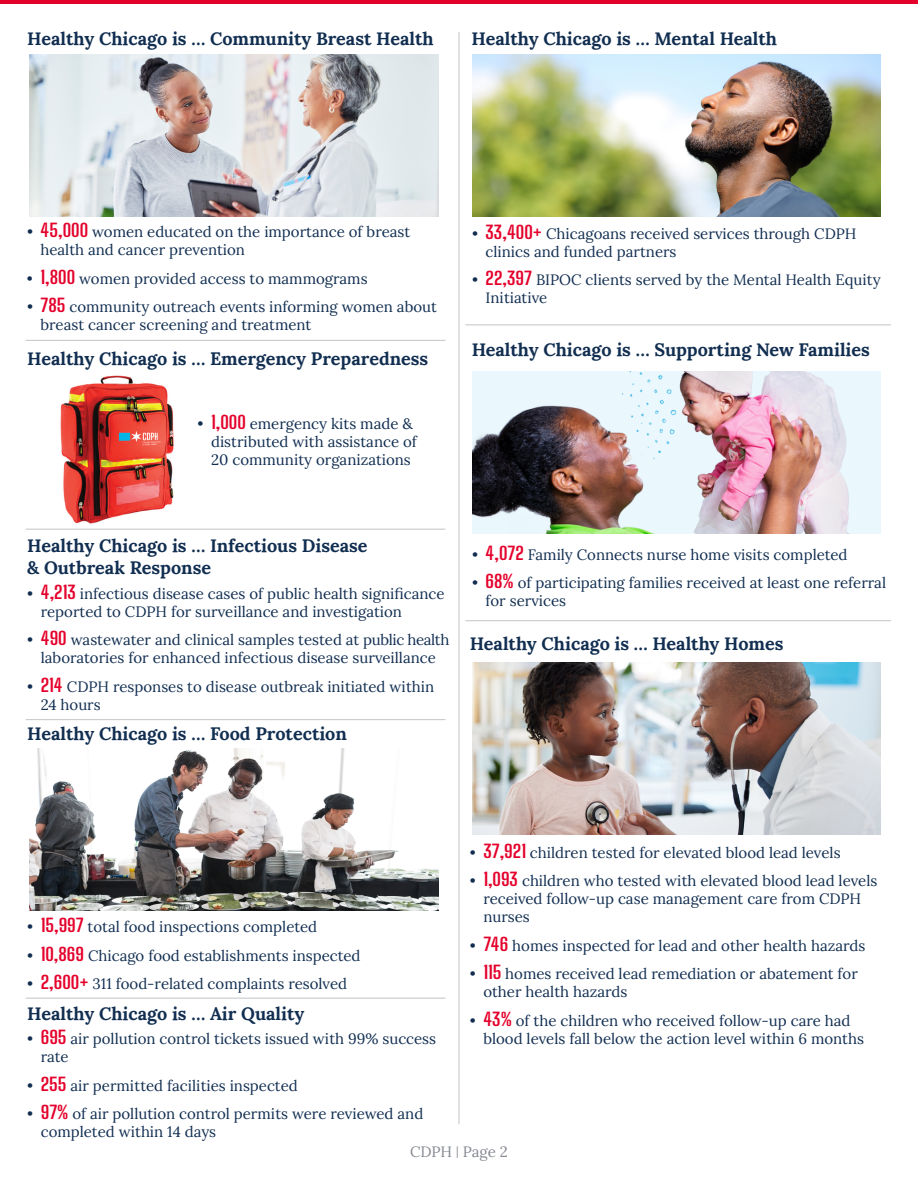
<style>
.page{position:relative;width:918px;height:1188px;background:#fff}
.page>*{position:absolute;margin:0;border:0;box-sizing:border-box;transform-origin:0 0}
.t1{font:700 18px/21.6px "Lora";color:#112e51}
.t2{font:15px/18px "Lora";color:#112e51}
.t3{font:15px "Lora";letter-spacing:-.005em;color:#848890}
.s1{font-family:"Big Shoulders Text";font-weight:700;font-size:18px;color:#e4002b}
.s2{font-size:11.25px}
</style>
<div class="page">
<hr style="left:459px;top:32px;width:1px;height:1092px;background:#aeb0b5">
<hr style="left:0;top:0;width:918px;height:4px;background:#e4002b">
<hr style="left:26px;top:529px;width:420px;height:1px;background:#aeb0b5">
<hr style="left:26px;top:719px;width:420px;height:1px;background:#aeb0b5">
<hr style="left:26px;top:998px;width:420px;height:1px;background:#aeb0b5">
<hr style="left:26px;top:340px;width:420px;height:1px;background:#aeb0b5">
<hr style="left:465px;top:620px;width:426px;height:1px;background:#aeb0b5">
<hr style="left:465px;top:325px;width:426px;height:1px;background:#aeb0b5">
<img style="left:29px;top:749px;width:409px;height:162px">
<img style="left:29px;top:54px;width:409px;height:162px">
<img style="left:60px;top:375px;width:114px;height:149px">
<img style="left:472px;top:54px;width:409px;height:162px">
<img style="left:472px;top:371px;width:409px;height:162px">
<img style="left:472px;top:663px;width:409px;height:171px">
<p class="t1" style="left:27px;top:26px;width:408px">Healthy Chicago is … Community Breast Health</p>
<p class="t1" style="left:472px;top:26px;width:307px">Healthy Chicago is … Mental Health</p>
<p class="t2" style="left:40px;top:222px;width:371px;text-indent:-13px">• <span class="s1">45,000</span> women educated on the importance of breast health and cancer prevention</p>
<p class="t2" style="left:27px;top:269px;width:342px">• <span class="s1">1,800</span> women provided access to mammograms</p>
<p class="t2" style="left:41px;top:297px;width:398px;text-indent:-14px">• <span class="s1">785</span> community outreach events informing women about breast cancer screening and treatment</p>
<p class="t1" style="left:27px;top:346px;width:403px">Healthy Chicago is … Emergency Preparedness</p>
<p class="t2" style="left:211px;top:413px;width:207px;text-indent:-13px">• <span class="s1">1,000</span> emergency kits made &amp; distributed with assistance of<br>20 community organizations</p>
<p class="t2" style="left:486px;top:224px;width:372px;text-indent:-14px">• <span class="s1">33,400+</span> Chicagoans received services through CDPH clinics and funded partners</p>
<p class="t2" style="left:486px;top:270px;width:397px;text-indent:-13px">• <span class="s1">22,397</span> BIPOC clients served by the Mental Health Equity<br>Initiative</p>
<p class="t1" style="left:472px;top:337px;width:400px">Healthy Chicago is … Supporting New Families</p>
<p class="t1" style="left:27px;top:533px;width:342px">Healthy Chicago is … Infectious Disease &amp; Outbreak Response</p>
<p class="t2" style="left:41px;top:583px;width:405px;text-indent:-13px">• <span class="s1">4,213</span> infectious disease cases of public health significance reported to CDPH for surveillance and investigation</p>
<p class="t2" style="left:27px;top:630px;width:424px;text-align:center">• <span class="s1">490</span> wastewater and clinical samples tested at public health laboratories for enhanced infectious disease surveillance</p>
<p class="t2" style="left:41px;top:676px;width:395px;text-indent:-14px">• <span class="s1">214</span> CDPH responses to disease outbreak initiated within<br>24 hours</p>
<p class="t1" style="left:27px;top:720px;width:321px">Healthy Chicago is … Food Protection</p>
<p class="t2" style="left:472px;top:544px;width:377px">• <span class="s1">4,072</span> Family Connects nurse home visits completed</p>
<p class="t2" style="left:486px;top:573px;width:402px;text-indent:-13px">• <span class="s1">68%</span> of participating families received at least one referral for services</p>
<p class="t1" style="left:470px;top:631px;width:315px">Healthy Chicago is … Healthy Homes</p>
<p class="t2" style="left:27px;top:917px;width:291px">• <span class="s1">15,997</span> total food inspections completed</p>
<p class="t2" style="left:27px;top:945px;width:335px">• <span class="s1">10,869</span> Chicago food establishments inspected</p>
<p class="t2" style="left:27px;top:974px;width:321px">• <span class="s1">2,600+</span> 311 food-related complaints resolved</p>
<p class="t1" style="left:27px;top:1000px;width:279px">Healthy Chicago is … Air Quality</p>
<p class="t2" style="left:41px;top:1029px;width:397px;text-indent:-14px">• <span class="s1">695</span> air pollution control tickets issued with 99% success rate</p>
<p class="t2" style="left:27px;top:1075px;width:272px">• <span class="s1">255</span> air permitted facilities inspected</p>
<p class="t2" style="left:41px;top:1104px;width:384px;text-indent:-13px">• <span class="s1">97%</span> of air pollution control permits were reviewed and completed within 14 days</p>
<p class="t2" style="left:470px;top:843px;width:372px">• <span class="s1">37,921</span> children tested for elevated blood lead levels</p>
<p class="t2" style="left:483px;top:871px;width:396px;text-indent:-13px">• <span class="s1">1,093</span> children who tested with elevated blood lead levels received follow-up case management care from CDPH nurses</p>
<p class="t2" style="left:470px;top:936px;width:397px">• <span class="s1">746</span> homes inspected for lead and other health hazards</p>
<p class="t2" style="left:483px;top:964px;width:376px;text-indent:-14px">• <span class="s1">115</span> homes received lead remediation or abatement for other health hazards</p>
<p class="t2" style="left:483px;top:1011px;width:382px;text-indent:-14px">• <span class="s1">43%</span> of the children who received follow-up care had blood levels fall below the action level within 6 months</p>
<p class="t3" style="left:410px;top:1141px;width:99px">CDPH <span class="s2">|</span> Page 2</p>
</div>
